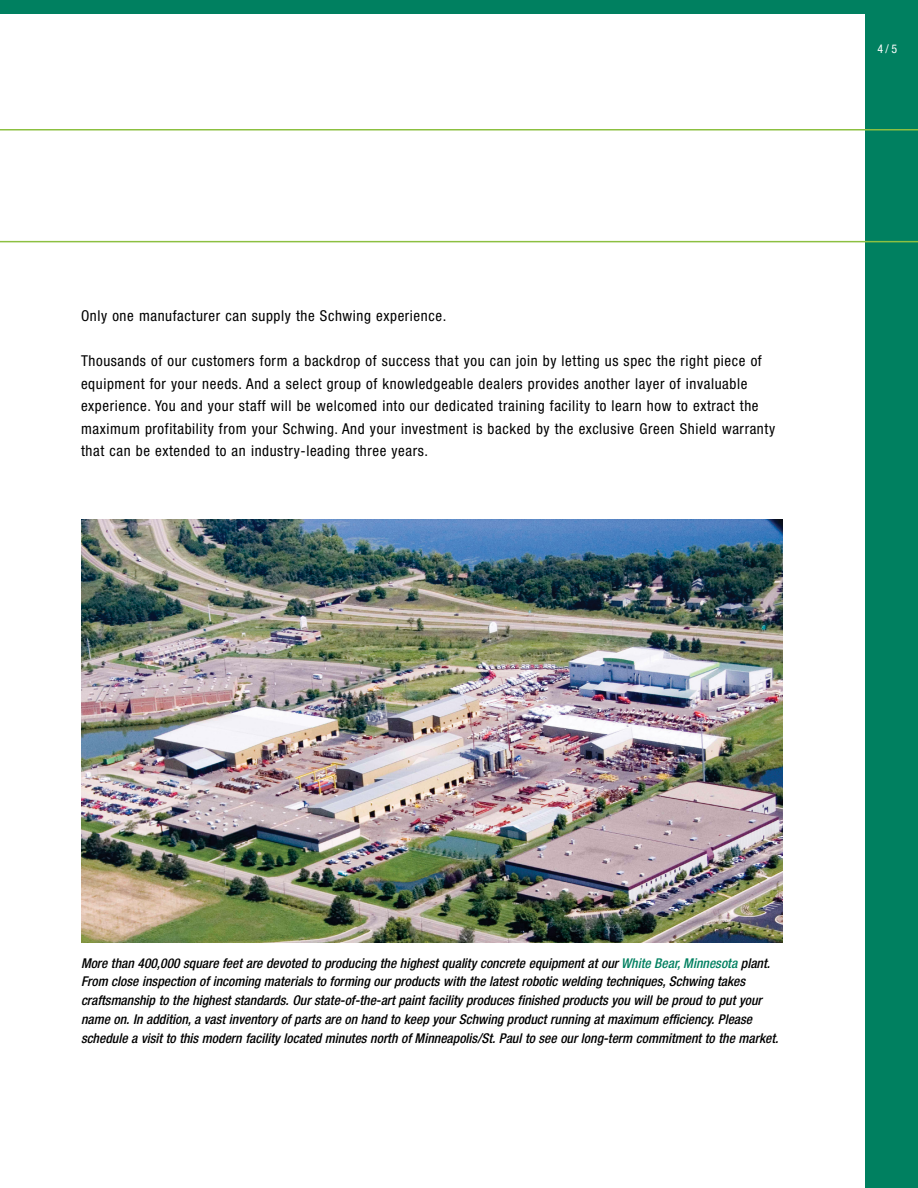
<style>
.page{position:relative;width:918px;height:1188px;background:#008060}
.page>*{position:absolute;margin:0;border:0;box-sizing:border-box;transform-origin:0 0}
.t1{font:condensed 15px/22.5px "Helvetica Neue";letter-spacing:.04em;color:#000}
.t2{font:italic 500 condensed 13.5px/18.8px "Helvetica Neue";color:#000}
.t3{font:condensed 12px "Helvetica Neue";color:#fff}
.s1{color:#008060}
</style>
<div class="page">
<div style="left:0;top:14px;width:864px;height:1174px;background:#fff"></div>
<img style="left:81px;top:519px;width:702px;height:424px">
<hr style="left:0;top:241px;width:918px;height:1px;background:#8cc041">
<hr style="left:0;top:129px;width:918px;height:1px;background:#8cc041">
<p class="t3" style="left:878px;top:42px;width:21px">4/5</p>
<p class="t1" style="left:81px;top:305px;width:367px">Only one manufacturer can supply the Schwing experience.</p>
<p class="t1" style="left:81px;top:350px;width:696px">Thousands of our customers form a backdrop of success that you can join by letting us spec the right piece of equipment for your needs. And a select group of knowledgeable dealers provides another layer of invaluable experience. You and your staff will be welcomed into our dedicated training facility to learn how to extract the maximum profitability from your Schwing. And your investment is backed by the exclusive Green Shield warranty that can be extended to an industry-leading three years.</p>
<p class="t2" style="left:81px;top:953px;width:699px">More than 400,000 square feet are devoted to producing the highest quality concrete equipment at our <span class="s1">White Bear, Minnesota</span> plant.<br>From close inspection of incoming materials to forming our products with the latest robotic welding techniques, Schwing takes craftsmanship to the highest standards. Our state-of-the-art paint facility produces finished products you will be proud to put your name on. In addition, a vast inventory of parts are on hand to keep your Schwing product running at maximum efficiency. Please schedule a visit to this modern facility located minutes north of Minneapolis/St. Paul to see our long-term commitment to the market.</p>
</div>
